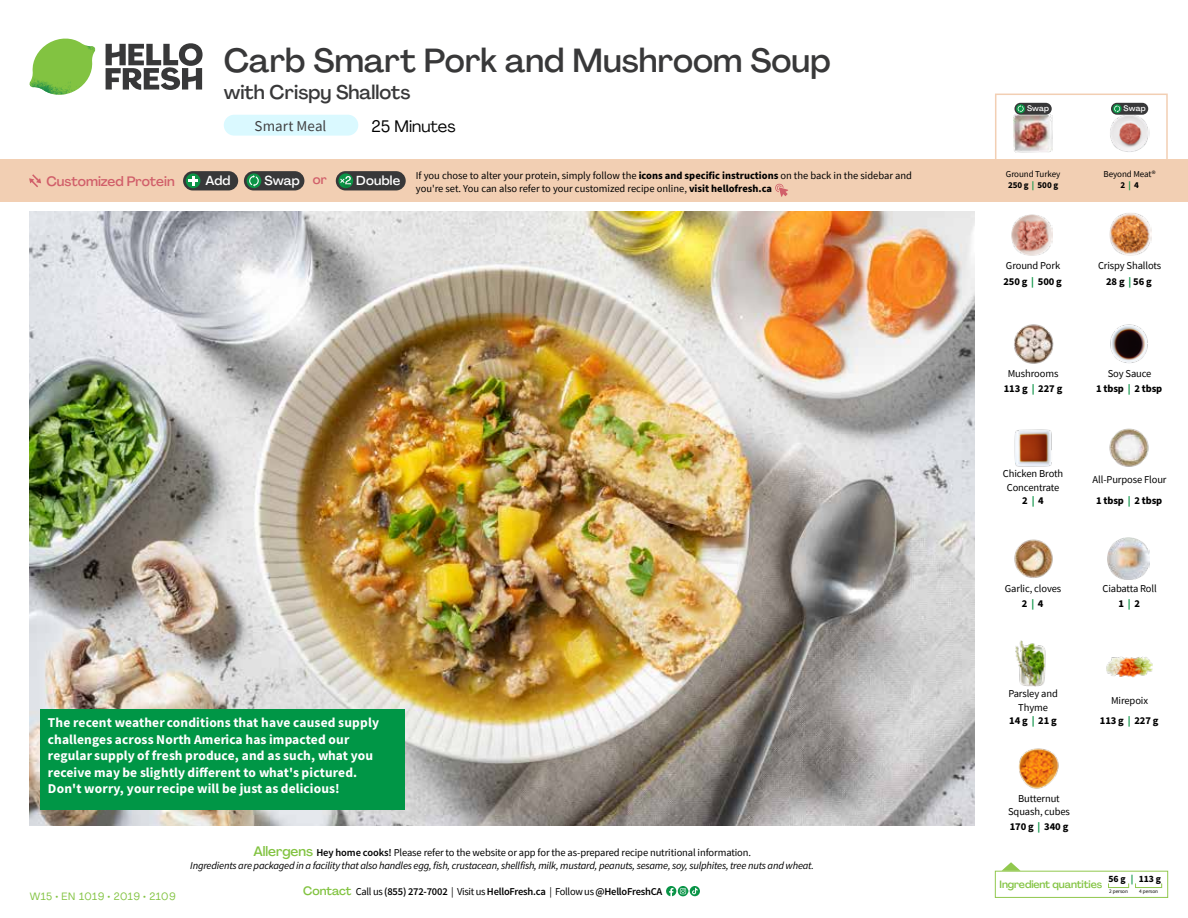
<style>
.page{position:relative;width:1188px;height:918px;background:#fff}
.page>*{position:absolute;margin:0;border:0;box-sizing:border-box;transform-origin:0 0}
.t1{font:500 33px "Agrandir";color:#383839}
.t2{font:500 19.5px "Agrandir";color:#383839}
.t3{font:16.5px "Agrandir";color:#000}
.t4{font:15px "Source Sans Pro";color:#414042}
.t5{font:13.5px/16.5px "Source Sans Variable";letter-spacing:.01em;color:#fff}
.t6{font:500 13.5px "Agrandir";color:#d15f6a}
.t7{font:500 12.9px "Agrandir";letter-spacing:.015em;color:#fff}
.t8{font:10.5px/13.2px "Source Sans Pro";letter-spacing:-.01em;color:#000;text-align:center}
.t9{font:italic 10.5px/13.5px "Source Sans Pro";letter-spacing:-.02em;color:#000;text-align:center}
.t10{font:600 10.5px "Source Sans Pro";letter-spacing:-.02em;color:#000}
.t11{font:700 10.5px/14.9px "Source Sans Pro";letter-spacing:-.01em;color:#000;text-align:center}
.t12{font:500 10.5px "Agrandir";letter-spacing:-.01em;color:#82c341}
.t13{font:10.5px "Agrandir";letter-spacing:.05em;color:#82c341}
.t14{font:700 9.6px "Source Sans Pro";color:#000}
.t15{font:9px/10.9px "Source Sans Pro";letter-spacing:-.01em;color:#000;text-align:center}
.t16{font:500 7.95px "Agrandir";letter-spacing:.01em;color:#fff}
.t17{font:5.25px "Source Sans Pro";letter-spacing:-.01em;color:#000}
.s1{color:#d15f6a}
.s2{font-weight:700}
.s3{font-weight:700;color:#0b9446}
.s4{font-weight:400}
.s5{color:#0b9446}
.s6{font-family:"Agrandir";font-weight:500;font-style:normal;font-size:13.5px;color:#82c341}
.s7{font-weight:600;font-style:normal}
.s8{font-style:normal}
.s9{font-family:"Agrandir";font-weight:500;font-size:12px;color:#82c341}
</style>
<div class="page">
<svg style="left:106px;top:43px;width:97px;height:47px"></svg>
<svg style="left:34px;top:39px;width:59px;height:38px"></svg>
<img style="left:65px;top:39px;width:30px;height:25px">
<img style="left:33px;top:60px;width:56px;height:10px">
<img style="left:29px;top:64px;width:58px;height:31px">
<img style="left:64px;top:70px;width:25px;height:24px">
<img style="left:30px;top:211px;width:945px;height:615px">
<img style="left:1018px;top:748px;width:41px;height:41px">
<div style="left:41px;top:709px;width:364px;height:101px;background:#009646"></div>
<svg style="left:690px;top:886px;width:10px;height:10px"></svg>
<svg style="left:666px;top:886px;width:32px;height:10px"></svg>
<svg style="left:1002px;top:862px;width:19px;height:9px"></svg>
<div style="left:995px;top:871px;width:173px;height:27px;border:1px solid #91c84e"></div>
<div style="left:1108px;top:883px;width:21px;height:5px;border:1px solid #91c84e"></div>
<div style="left:1135px;top:883px;width:27px;height:5px;border:1px solid #91c84e"></div>
<img style="left:1014px;top:324px;width:40px;height:40px">
<img style="left:1110px;top:324px;width:38px;height:39px">
<img style="left:1014px;top:429px;width:38px;height:38px">
<img style="left:1109px;top:428px;width:40px;height:39px">
<img style="left:1014px;top:539px;width:39px;height:39px">
<img style="left:1108px;top:537px;width:42px;height:42px">
<img style="left:1015px;top:641px;width:31px;height:45px">
<img style="left:1109px;top:213px;width:43px;height:42px">
<img style="left:1012px;top:214px;width:41px;height:41px">
<img style="left:1107px;top:656px;width:45px;height:22px">
<div style="left:0;top:160px;width:1188px;height:42px;background:#f2cfb3"></div>
<svg style="left:29px;top:174px;width:12px;height:13px"></svg>
<div style="left:336px;top:171px;width:70px;height:19px;background:#383839;border-radius:10px"></div>
<svg style="left:338px;top:173px;width:15px;height:15px"></svg>
<div style="left:341px;top:180px;width:11px;height:11px;background:#000;opacity:.35"></div>
<svg style="left:339px;top:176px;width:12px;height:8px"></svg>
<div style="left:244px;top:171px;width:60px;height:19px;background:#383839;border-radius:10px"></div>
<div style="left:247px;top:173px;width:14px;height:15px;background:#0b9446;border-radius:50%"></div>
<svg style="left:249px;top:175px;width:10px;height:12px"></svg>
<div style="left:183px;top:171px;width:55px;height:19px;background:#383839;border-radius:10px"></div>
<div style="left:186px;top:173px;width:14px;height:15px;background:#0b9446;border-radius:50%"></div>
<svg style="left:188px;top:176px;width:10px;height:10px"></svg>
<svg style="left:775px;top:183px;width:13px;height:14px"></svg>
<div style="left:995px;top:94px;width:173px;height:69px;border:2px solid #f2cfb3"></div>
<img style="left:1110px;top:114px;width:39px;height:38px">
<img style="left:1014px;top:114px;width:39px;height:39px">
<div style="left:1111px;top:103px;width:37px;height:12px;background:#383839;border-radius:6px"></div>
<svg style="left:1113px;top:104px;width:9px;height:9px"></svg>
<svg style="left:1114px;top:105px;width:6px;height:7px"></svg>
<div style="left:1014px;top:103px;width:38px;height:12px;background:#383839;border-radius:6px"></div>
<svg style="left:1016px;top:104px;width:9px;height:9px"></svg>
<svg style="left:1018px;top:105px;width:6px;height:7px"></svg>
<div style="left:224px;top:115px;width:134px;height:21px;background:#daf9ff;border-radius:10px"></div>
<h1 class="t1" style="left:224px;top:40px;width:608px">Carb Smart Pork and Mushroom Soup</h1>
<h2 class="t2" style="left:224px;top:80px;width:188px">with Crispy Shallots</h2>
<h3 class="t3" style="left:372px;top:116px;width:86px">25 Minutes</h3>
<h3 class="t4" style="left:255px;top:116px;width:73px">Smart Meal</h3>
<p class="t16" style="left:1027px;top:104px;width:24px">Swap</p>
<p class="t16" style="left:1124px;top:104px;width:24px">Swap</p>
<p class="t6" style="left:46px;top:173px;width:130px">Customized Protein</p>
<p class="t7" style="left:205px;top:172px;width:27px">Add</p>
<p class="t7" style="left:264px;top:172px;width:64px">Swap <span class="s1">or</span></p>
<p class="t7" style="left:356px;top:172px;width:45px">Double</p>
<p class="t15" style="left:1104px;top:169px;width:53px">Beyond Meat®<br><span class="s2">2</span> <span class="s3">|</span> <span class="s2">4</span></p>
<p class="t15" style="left:1006px;top:169px;width:56px;text-align:left">Ground Turkey<br><span class="s2">250 g</span> <span class="s3">|</span> <span class="s2">500 g</span></p>
<p class="t8" style="left:416px;top:168px;width:498px;text-align:left">If you chose to alter your protein, simply follow the <span class="s2">icons and specific instructions</span> on the back in the sidebar and you're set. You can also refer to your customized recipe online, <span class="s2">visit hellofresh.ca</span></p>
<p class="t8" style="left:1003px;top:258px;width:60px;line-height:15.3px;text-align:left">Ground Pork<br><span class="s2">250 g</span> <span class="s3">|</span> <span class="s2">500 g</span></p>
<p class="t8" style="left:1098px;top:258px;width:65px;line-height:15.3px">Crispy Shallots<br><span class="s2">28 g</span> <span class="s3">|</span> <span class="s2">56 g</span></p>
<p class="t8" style="left:1004px;top:366px;width:60px;line-height:14.9px">Mushrooms<br><span class="s2">113 g</span> <span class="s3">|</span> <span class="s2">227 g</span></p>
<p class="t11" style="left:1096px;top:367px;width:68px"><span class="s4">Soy Sauce<br></span>1 tbsp <span class="s5">|</span> 2 tbsp</p>
<p class="t8" style="left:1003px;top:467px;width:62px">Chicken Broth<br>Concentrate<br><span class="s2">2</span> <span class="s3">|</span> <span class="s2">4</span></p>
<p class="t8" style="left:1093px;top:470px;width:76px;line-height:20.1px">All-Purpose Flour<br><span class="s2">1 tbsp</span> <span class="s3">|</span> <span class="s2">2 tbsp</span></p>
<p class="t5" style="left:48px;top:715px;width:333px">The recent weather conditions that have caused supply challenges across North America has impacted our regular supply of fresh produce, and as such, what you receive may be slightly different to what's pictured.<br>Don't worry, your recipe will be just as delicious!</p>
<p class="t13" style="left:30px;top:890px;width:147px">W15 • EN 1019 • 2019 • 2109</p>
<p class="t9" style="left:190px;top:846px;width:625px"><span class="s6">Allergens</span> <span class="s7">Hey home cooks!</span> <span class="s8">Please refer to the website or app for the as-prepared recipe nutritional information.<br></span>Ingredients are packaged in a facility that also handles egg, fish, crustacean, shellfish, milk, mustard, peanuts, sesame, soy, sulphites, tree nuts and wheat.</p>
<p class="t10" style="left:303px;top:885px;width:361px"><span class="s9">Contact</span> <span class="s4">Call us</span> (855) 272-7002 <span class="s4">| Visit us</span> HelloFresh.ca <span class="s4">| Follow us</span> @HelloFreshCA</p>
<p class="t8" style="left:1005px;top:581px;width:58px;line-height:14.9px">Garlic, cloves<br><span class="s2">2</span> <span class="s3">|</span> <span class="s2">4</span></p>
<p class="t8" style="left:1102px;top:581px;width:56px;line-height:14.9px">Ciabatta Roll<br><span class="s2">1</span> <span class="s3">|</span> <span class="s2">2</span></p>
<p class="t8" style="left:1008px;top:687px;width:51px">Parsley and<br>Thyme<br><span class="s2">14 g</span> <span class="s3">|</span> <span class="s2">21 g</span></p>
<p class="t8" style="left:1100px;top:690px;width:60px;line-height:20.1px">Mirepoix<br><span class="s2">113 g</span> <span class="s3">|</span> <span class="s2">227 g</span></p>
<p class="t8" style="left:1008px;top:792px;width:63px">Butternut<br>Squash, cubes</p>
<p class="t11" style="left:1010px;top:820px;width:60px">170 g <span class="s5">|</span> 340 g</p>
<p class="t14" style="left:1109px;top:872px;width:54px">56 g <span class="s5">|</span> 113 g</p>
<p class="t17" style="left:1109px;top:888px;width:20px">2 person</p>
<p class="t17" style="left:1139px;top:888px;width:20px">4 person</p>
<p class="t12" style="left:1000px;top:878px;width:104px">Ingredient quantities</p>
</div>
